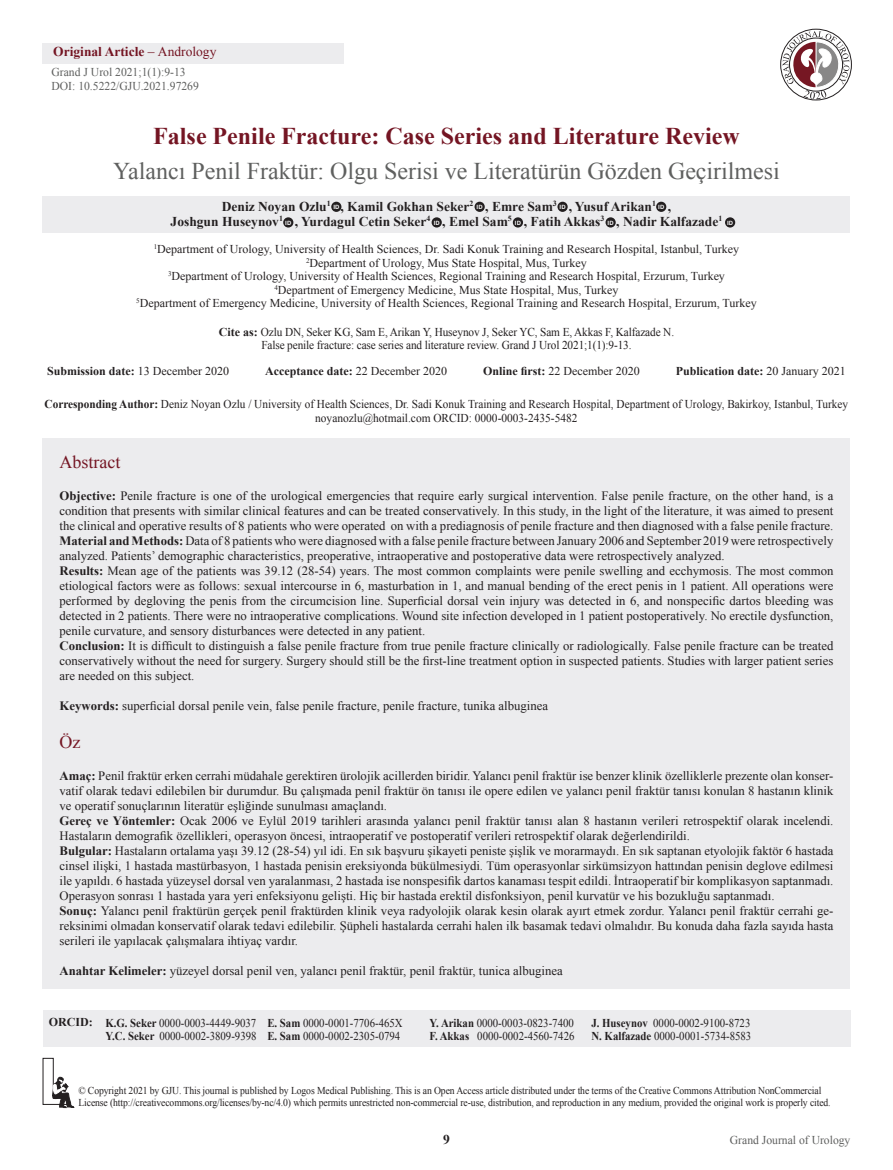
<style>
.page{position:relative;width:893px;height:1170px;background:#fff}
.page>*{position:absolute;margin:0;border:0;box-sizing:border-box;transform-origin:0 0}
.t1{font:24px "Times New Roman";color:#5f605f}
.t2{font:700 24px "Times New Roman";color:#741523}
.Bordo_yazı_için_basl{font:18px "Times New Roman";color:#741523}
.t3{font:700 13.5px "Times New Roman";color:#231f20}
.t4{font:700 13.5px "Times New Roman";color:#741523}
.Gövde_A{font:12.75px/15px "Times New Roman";color:#231f20;text-align:justify}
.t5{font:12px "Times New Roman";color:#231f20}
.t6{font:12px "Times New Roman";color:#231f20;scale:.94 1}
.t7{font:12px "Times New Roman";color:#231f20;scale:.9 1}
.t8{font:700 12px "Times New Roman";color:#231f20}
.t9{font:12px "Times New Roman";color:#5f605f}
.t10{font:12px "Times New Roman";color:#231f20;scale:.95 1}
.t11{font:10.5px/12px "Times New Roman";letter-spacing:-.01em;color:#231f20;scale:.92 1}
.t12{font:700 6.75px "Calibri";color:#fff}
.s1{font-weight:400}
.s2{font-weight:700}
</style>
<div class="page">
<div style="left:43px;top:438px;width:807px;height:550px;background:#ececee"></div>
<div style="left:43px;top:43px;width:301px;height:20px;background:#ececee"></div>
<div style="left:43px;top:197px;width:807px;height:36px;background:#ececee"></div>
<svg style="left:42px;top:1057px;width:32px;height:50px"></svg>
<div style="left:331px;top:202px;width:10px;height:10px;background:#231f20;border-radius:50%"></div>
<div style="left:283px;top:217px;width:10px;height:10px;background:#231f20;border-radius:50%"></div>
<div style="left:432px;top:217px;width:10px;height:10px;background:#231f20;border-radius:50%"></div>
<div style="left:513px;top:217px;width:10px;height:10px;background:#231f20;border-radius:50%"></div>
<div style="left:605px;top:217px;width:11px;height:10px;background:#231f20;border-radius:50%"></div>
<div style="left:725px;top:217px;width:10px;height:10px;background:#231f20;border-radius:50%"></div>
<div style="left:475px;top:202px;width:10px;height:10px;background:#231f20;border-radius:50%"></div>
<div style="left:557px;top:202px;width:11px;height:10px;background:#231f20;border-radius:50%"></div>
<div style="left:656px;top:202px;width:10px;height:10px;background:#231f20;border-radius:50%"></div>
<svg style="left:782px;top:31px;width:67px;height:68px"></svg>
<div style="left:43px;top:1009px;width:807px;height:37px;background:#ececee"></div>
<p class="t4" style="left:53px;top:42px;width:165px">Original Article <span class="s1">– Andrology</span></p>
<p class="t9" style="left:51px;top:64px;width:136px">Grand J Urol 2021;1(1):9-13</p>
<p class="t9" style="left:51px;top:78px;width:149px">DOI: 10.5222/GJU.2021.97269</p>
<p class="t2" style="left:153px;top:119px;width:588px">False Penile Fracture: Case Series and Literature Review</p>
<p class="t1" style="left:113px;top:154px;width:668px">Yalancı Penil Fraktür: Olgu Serisi ve Literatürün Gözden Geçirilmesi</p>
<p class="t3" style="left:222px;top:197px;width:451px">Deniz Noyan Ozlu<sup>1</sup> , Kamil Gokhan Seker<sup>2</sup> , Emre Sam<sup>3</sup> , Yusuf Arikan<sup>1</sup> ,</p>
<p class="t3" style="left:171px;top:212px;width:553px">Joshgun Huseynov<sup>1</sup> , Yurdagul Cetin Seker<sup>4</sup> , Emel Sam<sup>5</sup> , Fatih Akkas<sup>3</sup> , Nadir Kalfazade<sup>1</sup></p>
<p class="t5" style="left:154px;top:241px;width:587px"><sup>1</sup>Department of Urology, University of Health Sciences, Dr. Sadi Konuk Training and Research Hospital, Istanbul, Turkey</p>
<p class="t5" style="left:306px;top:254px;width:282px"><sup>2</sup>Department of Urology, Mus State Hospital, Mus, Turkey</p>
<p class="t5" style="left:168px;top:268px;width:558px"><sup>3</sup>Department of Urology, University of Health Sciences, Regional Training and Research Hospital, Erzurum, Turkey</p>
<p class="t5" style="left:274px;top:281px;width:346px"><sup>4</sup>Department of Emergency Medicine, Mus State Hospital, Mus, Turkey</p>
<p class="t5" style="left:136px;top:295px;width:622px"><sup>5</sup>Department of Emergency Medicine, University of Health Sciences, Regional Training and Research Hospital, Erzurum, Turkey</p>
<p class="t6" style="left:219px;top:324px;width:486px"><span class="s2">Cite as:</span> Ozlu DN, Seker KG, Sam E, Arikan Y, Huseynov J, Seker YC, Sam E, Akkas F, Kalfazade N.</p>
<p class="t6" style="left:261px;top:337px;width:395px">False penile fracture: case series and literature review. Grand J Urol 2021;1(1):9-13.</p>
<p class="t8" style="left:47px;top:363px;width:183px">Submission date: <span class="s1">13 December 2020</span></p>
<p class="t8" style="left:265px;top:363px;width:183px">Acceptance date: <span class="s1">22 December 2020</span></p>
<p class="t5" style="left:483px;top:363px;width:158px"><span class="s2">Online first:</span> 22 December 2020</p>
<p class="t8" style="left:676px;top:363px;width:171px">Publication date: <span class="s1">20 January 2021</span></p>
<p class="t12" style="left:333px;top:202px;width:8px">ID</p>
<p class="t12" style="left:477px;top:202px;width:8px">ID</p>
<p class="t12" style="left:560px;top:202px;width:8px">ID</p>
<p class="t12" style="left:658px;top:202px;width:8px">ID</p>
<p class="t12" style="left:285px;top:218px;width:8px">ID</p>
<p class="t12" style="left:434px;top:218px;width:8px">ID</p>
<p class="t12" style="left:515px;top:218px;width:8px">ID</p>
<p class="t12" style="left:608px;top:218px;width:8px">ID</p>
<p class="t12" style="left:727px;top:218px;width:8px">ID</p>
<p class="t6" style="left:45px;top:396px;width:856px"><span class="s2">Corresponding Author:</span> Deniz Noyan Ozlu / University of Health Sciences, Dr. Sadi Konuk Training and Research Hospital, Department of Urology, Bakirkoy, Istanbul, Turkey</p>
<p class="t10" style="left:315px;top:409px;width:278px">noyanozlu@hotmail.com ORCID: 0000-0003-2435-5482</p>
<p class="Bordo_yazı_için_basl" style="left:60px;top:449px;width:62px">Abstract</p>
<p class="Gövde_A" style="left:60px;top:487px;width:775px"><span class="s2">Objective:</span> Penile fracture is one of the urological emergencies that require early surgical intervention. False penile fracture, on the other hand, is a condition that presents with similar clinical features and can be treated conservatively. In this study, in the light of the literature, it was aimed to present the clinical and operative results of 8 patients who were operated on with a prediagnosis of penile fracture and then diagnosed with a false penile fracture.</p>
<p class="Gövde_A" style="left:60px;top:532px;width:775px"><span class="s2">Material and Methods:</span> Data of 8 patients who were diagnosed with a false penile fracture between January 2006 and September 2019 were retrospectively analyzed. Patients’ demographic characteristics, preoperative, intraoperative and postoperative data were retrospectively analyzed.</p>
<p class="Gövde_A" style="left:60px;top:562px;width:775px"><span class="s2">Results:</span> Mean age of the patients was 39.12 (28-54) years. The most common complaints were penile swelling and ecchymosis. The most common etiological factors were as follows: sexual intercourse in 6, masturbation in 1, and manual bending of the erect penis in 1 patient. All operations were performed by degloving the penis from the circumcision line. Superficial dorsal vein injury was detected in 6, and nonspecific dartos bleeding was detected in 2 patients. There were no intraoperative complications. Wound site infection developed in 1 patient postoperatively. No erectile dysfunction, penile curvature, and sensory disturbances were detected in any patient.</p>
<p class="Gövde_A" style="left:60px;top:637px;width:775px"><span class="s2">Conclusion:</span> It is difficult to distinguish a false penile fracture from true penile fracture clinically or radiologically. False penile fracture can be treated conservatively without the need for surgery. Surgery should still be the first-line treatment option in suspected patients. Studies with larger patient series are needed on this subject.</p>
<p class="Gövde_A" style="left:60px;top:697px;width:490px"><span class="s2">Keywords:</span> superficial dorsal penile vein, false penile fracture, penile fracture, tunika albuginea</p>
<p class="Bordo_yazı_için_basl" style="left:60px;top:729px;width:22px">Öz</p>
<p class="Gövde_A" style="left:60px;top:768px;width:775px"><span class="s2">Amaç:</span> Penil fraktür erken cerrahi müdahale gerektiren ürolojik acillerden biridir. Yalancı penil fraktür ise benzer klinik özelliklerle prezente olan konser&shy;vatif olarak tedavi edilebilen bir durumdur. Bu çalışmada penil fraktür ön tanısı ile opere edilen ve yalancı penil fraktür tanısı konulan 8 hastanın klinik ve operatif sonuçlarının literatür eşliğinde sunulması amaçlandı.</p>
<p class="Gövde_A" style="left:60px;top:813px;width:775px"><span class="s2">Gereç ve Yöntemler:</span> Ocak 2006 ve Eylül 2019 tarihleri arasında yalancı penil fraktür tanısı alan 8 hastanın verileri retrospektif olarak incelendi.<br>Hastaların demografik özellikleri, operasyon öncesi, intraoperatif ve postoperatif verileri retrospektif olarak değerlendirildi.</p>
<p class="Gövde_A" style="left:60px;top:843px;width:775px"><span class="s2">Bulgular:</span> Hastaların ortalama yaşı 39.12 (28-54) yıl idi. En sık başvuru şikayeti peniste şişlik ve morarmaydı. En sık saptanan etyolojik faktör 6 hastada cinsel ilişki, 1 hastada mastürbasyon, 1 hastada penisin ereksiyonda bükülmesiydi. Tüm operasyonlar sirkümsizyon hattından penisin deglove edilmesi ile yapıldı. 6 hastada yüzeysel dorsal ven yaralanması, 2 hastada ise nonspesifik dartos kanaması tespit edildi. İntraoperatif bir komplikasyon saptanmadı.<br>Operasyon sonrası 1 hastada yara yeri enfeksiyonu gelişti. Hiç bir hastada erektil disfonksiyon, penil kurvatür ve his bozukluğu saptanmadı.</p>
<p class="Gövde_A" style="left:60px;top:903px;width:775px"><span class="s2">Sonuç:</span> Yalancı penil fraktürün gerçek penil fraktürden klinik veya radyolojik olarak kesin olarak ayırt etmek zordur. Yalancı penil fraktür cerrahi ge&shy;reksinimi olmadan konservatif olarak tedavi edilebilir. Şüpheli hastalarda cerrahi halen ilk basamak tedavi olmalıdır. Bu konuda daha fazla sayıda hasta serileri ile yapılacak çalışmalara ihtiyaç vardır.</p>
<p class="Gövde_A" style="left:60px;top:963px;width:505px"><span class="s2">Anahtar Kelimeler:</span> yüzeyel dorsal penil ven, yalancı penil fraktür, penil fraktür, tunica albuginea</p>
<p class="t8" style="left:49px;top:1014px;width:45px">ORCID:</p>
<p class="t7" style="left:105px;top:1014px;width:332px"><span class="s2">K.G. Seker</span> 0000-0003-4449-9037 <span class="s2">E. Sam</span> 0000-0001-7706-465X</p>
<p class="t7" style="left:429px;top:1014px;width:162px"><span class="s2">Y. Arikan</span> 0000-0003-0823-7400</p>
<p class="t7" style="left:591px;top:1014px;width:178px"><span class="s2">J. Huseynov</span> 0000-0002-9100-8723</p>
<p class="t7" style="left:105px;top:1027px;width:329px"><span class="s2">Y.C. Seker</span> 0000-0002-3809-9398 <span class="s2">E. Sam</span> 0000-0002-2305-0794</p>
<p class="t7" style="left:429px;top:1027px;width:163px"><span class="s2">F. Akkas</span> 0000-0002-4560-7426</p>
<p class="t7" style="left:591px;top:1027px;width:179px"><span class="s2">N. Kalfazade</span> 0000-0001-5734-8583</p>
<p class="t11" style="left:78px;top:1084px;width:819px">© Copyright 2021 by GJU. This journal is published by Logos Medical Publishing. This is an Open Access article distributed under the terms of the Creative Commons Attribution NonCommercial<br>License (http://creativecommons.org/licenses/by-nc/4.0) which permits unrestricted non-commercial re-use, distribution, and reproduction in any medium, provided the original work is properly cited.</p>
<p class="t3" style="left:443px;top:1129px;width:8px">9</p>
<p class="t9" style="left:730px;top:1131px;width:122px">Grand Journal of Urology</p>
</div>
